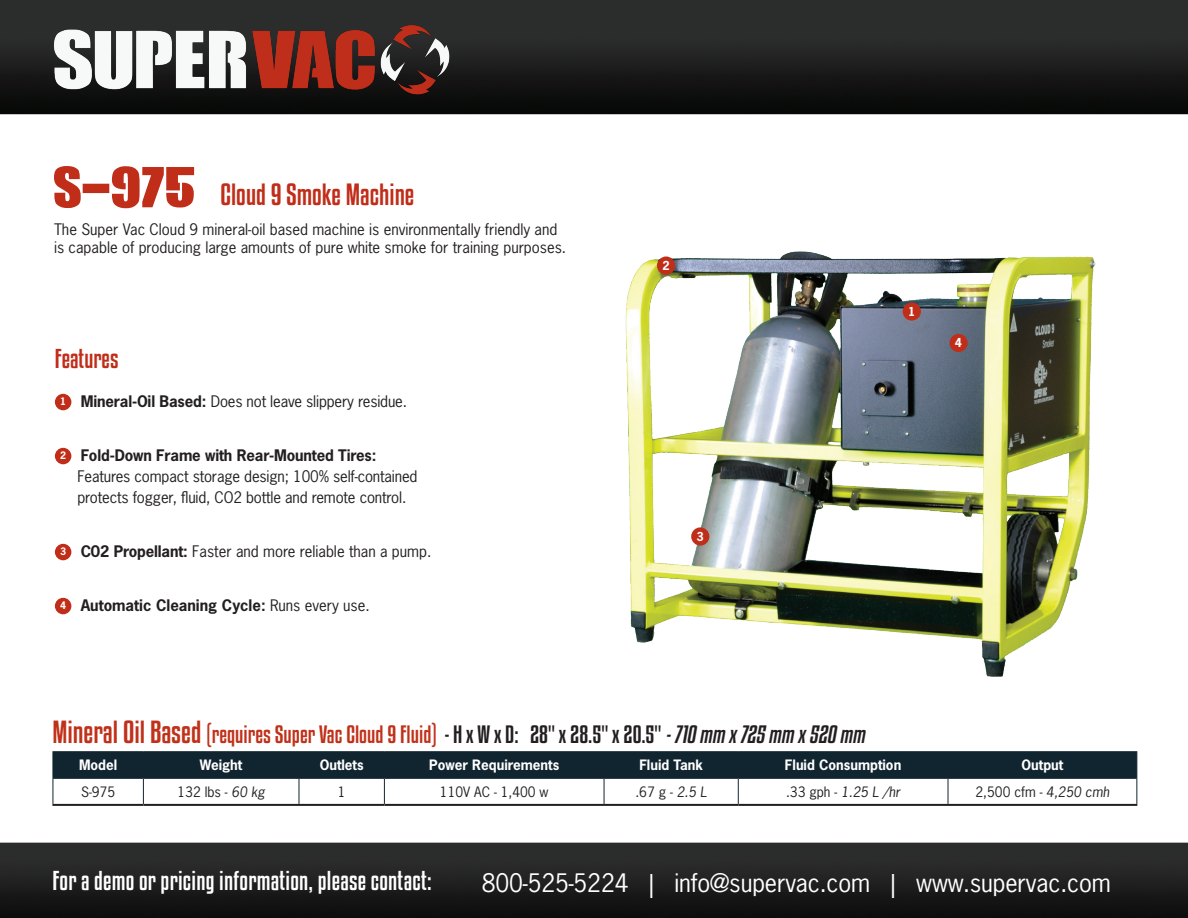
<style>
.page{position:relative;width:1188px;height:918px;background:#fff}
.page>*{position:absolute;margin:0;border:0;box-sizing:border-box;transform-origin:0 0}
.t1{font:54px "Call Of Ops Duty";color:#c02d19}
.t2{font:27px "Kenyan Coffee Rg";color:#c02d19}
.t3{font:24px "News Gothic Std";letter-spacing:-.005em;color:#fff}
.t4{font:24px "Kenyan Coffee Rg";letter-spacing:.01em;color:#fff}
.t5{font:24px "Kenyan Coffee Rg";color:#c02d19}
.t6{font:22.05px "Kenyan Coffee Rg";color:#c0311a}
.t7{font:15px/21px "News Gothic Std";color:#231f20}
.t8{font:700 15px "News Gothic Std";color:#231f20}
.t9{font:700 13.5px "News Gothic Std";color:#fff}
.t10{font:13.5px "News Gothic Std";color:#231f20}
.t11{font:italic 13.5px "News Gothic Std";color:#231f20}
.t12{font:700 11.7px "News Gothic Std";color:#fff}
.t13{font:700 9.75px "News Gothic Std";color:#fff}
.s1{font-weight:700}
.s2{font-weight:400}
.s3{font-size:28.2px}
.s4{color:#231f20}
.s5{font-style:italic;color:#231f20}
.s6{font-style:italic}
.s7{font-style:normal}
</style>
<div class="page">
<img style="left:0;top:0;width:1188px;height:918px">
<img style="left:608px;top:235px;width:556px;height:485px">
<img style="left:46px;top:10px;width:415px;height:100px">
<div style="left:903px;top:302px;width:18px;height:19px;background:#c02d19;border-radius:50%"></div>
<div style="left:657px;top:257px;width:18px;height:18px;background:#c02d19;border-radius:50%"></div>
<div style="left:691px;top:527px;width:18px;height:19px;background:#c02d19;border-radius:50%"></div>
<div style="left:949px;top:334px;width:19px;height:18px;background:#c02d19;border-radius:50%"></div>
<div style="left:55px;top:394px;width:16px;height:16px;background:#c02d19;border-radius:50%"></div>
<div style="left:55px;top:448px;width:16px;height:16px;background:#c02d19;border-radius:50%"></div>
<div style="left:55px;top:544px;width:16px;height:16px;background:#c02d19;border-radius:50%"></div>
<div style="left:55px;top:598px;width:16px;height:16px;background:#c02d19;border-radius:50%"></div>
<hr style="left:52px;top:804px;width:91px;height:2px;background:#231f20">
<hr style="left:143px;top:804px;width:156px;height:2px;background:#231f20">
<hr style="left:299px;top:804px;width:85px;height:2px;background:#231f20">
<hr style="left:384px;top:804px;width:220px;height:2px;background:#231f20">
<hr style="left:604px;top:804px;width:134px;height:2px;background:#231f20">
<hr style="left:738px;top:804px;width:210px;height:2px;background:#231f20">
<hr style="left:948px;top:804px;width:189px;height:2px;background:#231f20">
<hr style="left:52px;top:751px;width:91px;height:1px;background:#112530">
<hr style="left:143px;top:751px;width:156px;height:1px;background:#112530">
<hr style="left:299px;top:751px;width:85px;height:1px;background:#112530">
<hr style="left:384px;top:751px;width:220px;height:1px;background:#112530">
<hr style="left:604px;top:751px;width:134px;height:1px;background:#112530">
<hr style="left:738px;top:751px;width:210px;height:1px;background:#112530">
<hr style="left:948px;top:751px;width:189px;height:1px;background:#112530">
<svg style="left:52px;top:752px;width:1085px;height:52px"></svg>
<p class="t1" style="left:54px;top:166px;width:144px">s-975</p>
<p class="t2" style="left:220px;top:178px;width:195px">Cloud 9 Smoke Machine</p>
<p class="t7" style="left:54px;top:219px;width:505px">The Super Vac Cloud 9 mineral-oil based machine is environmentally friendly and</p>
<p class="t7" style="left:54px;top:237px;width:514px">is capable of producing large amounts of pure white smoke for training purposes.</p>
<p class="t5" style="left:55px;top:344px;width:65px">Features</p>
<p class="t13" style="left:60px;top:395px;width:8px">1</p>
<p class="t7" style="left:81px;top:391px;width:328px"><span class="s1">Mineral-Oil Based:</span> Does not leave slippery residue.</p>
<p class="t13" style="left:60px;top:449px;width:8px">2</p>
<p class="t7" style="left:77px;top:445px;width:342px"><span class="s1">Fold-Down Frame with Rear-Mounted Tires:<br></span>Features compact storage design; 100% self-contained protects fogger, fluid, CO2 bottle and remote control.</p>
<p class="t13" style="left:60px;top:545px;width:8px">3</p>
<p class="t7" style="left:81px;top:541px;width:352px"><span class="s1">C02 Propellant:</span> Faster and more reliable than a pump.</p>
<p class="t13" style="left:60px;top:599px;width:8px">4</p>
<p class="t8" style="left:81px;top:596px;width:291px">Automatic Cleaning Cycle: <span class="s2">Runs every use.</span></p>
<p class="t12" style="left:662px;top:258px;width:9px">2</p>
<p class="t12" style="left:697px;top:529px;width:9px">3</p>
<p class="t12" style="left:908px;top:304px;width:9px">1</p>
<p class="t12" style="left:955px;top:335px;width:9px">4</p>
<p class="t6" style="left:52px;top:721px;width:819px"><span class="s3">Mineral Oil Based</span> (requires Super Vac Cloud 9 Fluid) <span class="s4">- H x W x D: 28" x 28.5" x 20.5"</span> <span class="s5">-710 mm x725 mm x520 mm</span></p>
<p class="t9" style="left:79px;top:756px;width:40px">Model</p>
<p class="t9" style="left:200px;top:756px;width:44px">Weight</p>
<p class="t9" style="left:320px;top:756px;width:46px">Outlets</p>
<p class="t9" style="left:429px;top:756px;width:132px">Power Requirements</p>
<p class="t9" style="left:639px;top:756px;width:65px">Fluid Tank</p>
<p class="t9" style="left:785px;top:756px;width:118px">Fluid Consumption</p>
<p class="t9" style="left:1022px;top:756px;width:43px">Output</p>
<p class="t10" style="left:81px;top:783px;width:36px">S-975</p>
<p class="t10" style="left:177px;top:783px;width:89px">132 lbs - <span class="s6">60 kg</span></p>
<p class="t10" style="left:338px;top:783px;width:9px">1</p>
<p class="t10" style="left:440px;top:783px;width:110px">110V AC - 1,400 w</p>
<p class="t10" style="left:635px;top:783px;width:73px">.67 g - <span class="s6">2.5 L</span></p>
<p class="t11" style="left:786px;top:783px;width:116px"><span class="s7">.33 gph -</span> 1.25 L /hr</p>
<p class="t10" style="left:975px;top:783px;width:135px">2,500 cfm - <span class="s6">4,250 cmh</span></p>
<p class="t4" style="left:52px;top:866px;width:381px">For a demo or pricing information, please contact:</p>
<p class="t3" style="left:482px;top:867px;width:631px">800-525-5224 | info@supervac.com | www.supervac.com</p>
</div>
